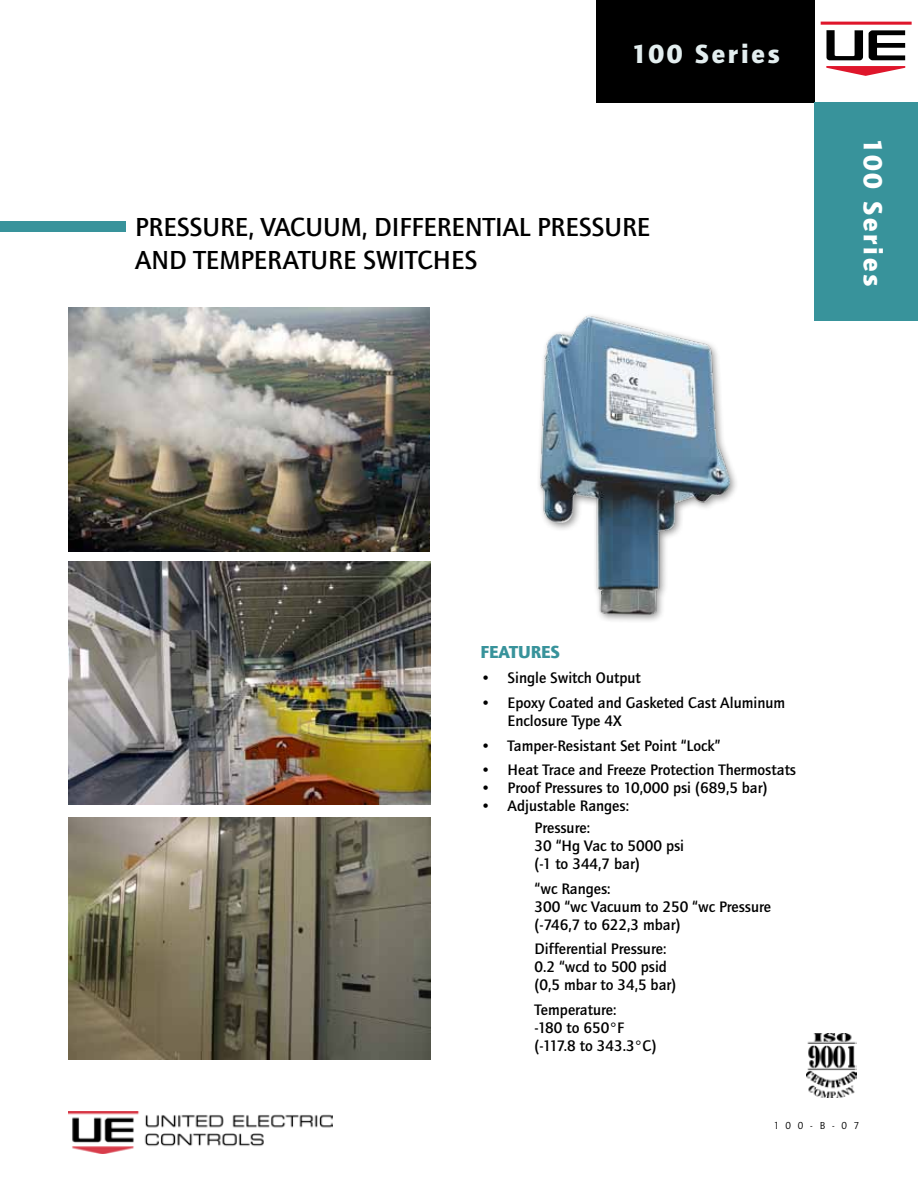
<style>
.page{position:relative;width:918px;height:1188px;background:#fff}
.page>*{position:absolute;margin:0;border:0;box-sizing:border-box;transform-origin:0 0}
.t1{font:27px/32.5px "Quay Sans Md ITC";color:#000}
.t2{font:900 27px "Quay Sans ITC";color:#e3eeef}
.t3{font:900 27px "Quay Sans ITC";color:#fff}
.t4{font:900 18px "Quay Sans ITC";color:#38939b}
.t5{font:15.75px/18px "Quay Sans Md ITC";color:#000}
.t6{font:10.5px "Quay Sans ITC";color:#000}
</style>
<div class="page">
<div style="left:597px;top:0;width:218px;height:103px;background:#000"></div>
<div style="left:815px;top:103px;width:103px;height:218px;background:#38939b"></div>
<div style="left:0;top:221px;width:125px;height:11px;background:#38939b"></div>
<img style="left:68px;top:561px;width:362px;height:243px">
<img style="left:68px;top:307px;width:362px;height:244px">
<img style="left:68px;top:818px;width:362px;height:241px">
<img style="left:539px;top:315px;width:197px;height:306px">
<hr style="left:821px;top:22px;width:91px;height:3px;background:#df162b">
<svg style="left:826px;top:30px;width:37px;height:30px"></svg>
<svg style="left:826px;top:66px;width:79px;height:10px"></svg>
<svg style="left:869px;top:30px;width:36px;height:30px"></svg>
<img style="left:807px;top:1033px;width:50px;height:65px">
<img style="left:68px;top:1112px;width:264px;height:42px">
<h1 class="t2" style="left:631px;top:38px;width:150px">100 SERIES</h1>
<h1 class="t1" style="left:135px;top:211px;width:517px">Pressure, Vacuum, Differential Pressure<br>AN D Temperature SWITCHES</h1>
<h1 class="t3" style="left:889px;top:138px;width:150px;rotate:90deg">100 SERIES</h1>
<p class="t4" style="left:481px;top:642px;width:80px">FEATURES</p>
<p class="t5" style="left:481px;top:669px;width:162px">• Single Switch Output</p>
<p class="t5" style="left:508px;top:694px;width:279px;text-indent:-27px">• Epoxy Coated and Gasketed Cast Aluminum<br>Enclosure Type 4X</p>
<p class="t5" style="left:481px;top:737px;width:242px">• Tamper-Resistant Set Point “Lock”</p>
<p class="t5" style="left:481px;top:761px;width:317px">• Heat Trace and Freeze Protection Thermostats</p>
<p class="t5" style="left:481px;top:779px;width:288px">• Proof Pressures to 10,000 psi (689,5 bar)</p>
<p class="t5" style="left:535px;top:796px;width:96px;line-height:21.5px;text-indent:-54px">• Adjustable Ranges:<br>Pressure:</p>
<p class="t5" style="left:535px;top:837px;width:151px">30 “Hg Vac to 5000 psi (-1 to 344,7 bar)</p>
<p class="t5" style="left:535px;top:880px;width:238px">“wc Ranges:<br>300 “wc Vacuum to 250 “wc Pressure (-746,7 to 622,3 mbar)</p>
<p class="t5" style="left:535px;top:940px;width:143px">Differential Pressure:<br>0.2 “wcd to 500 psid (0,5 mbar to 34,5 bar)</p>
<p class="t5" style="left:535px;top:1001px;width:123px;text-indent:-34px">Temperature:<br>-180 to 650°F (-117.8 to 343.3°C)</p>
<p class="t6" style="left:774px;top:1120px;width:87px">100-B-07</p>
</div>
